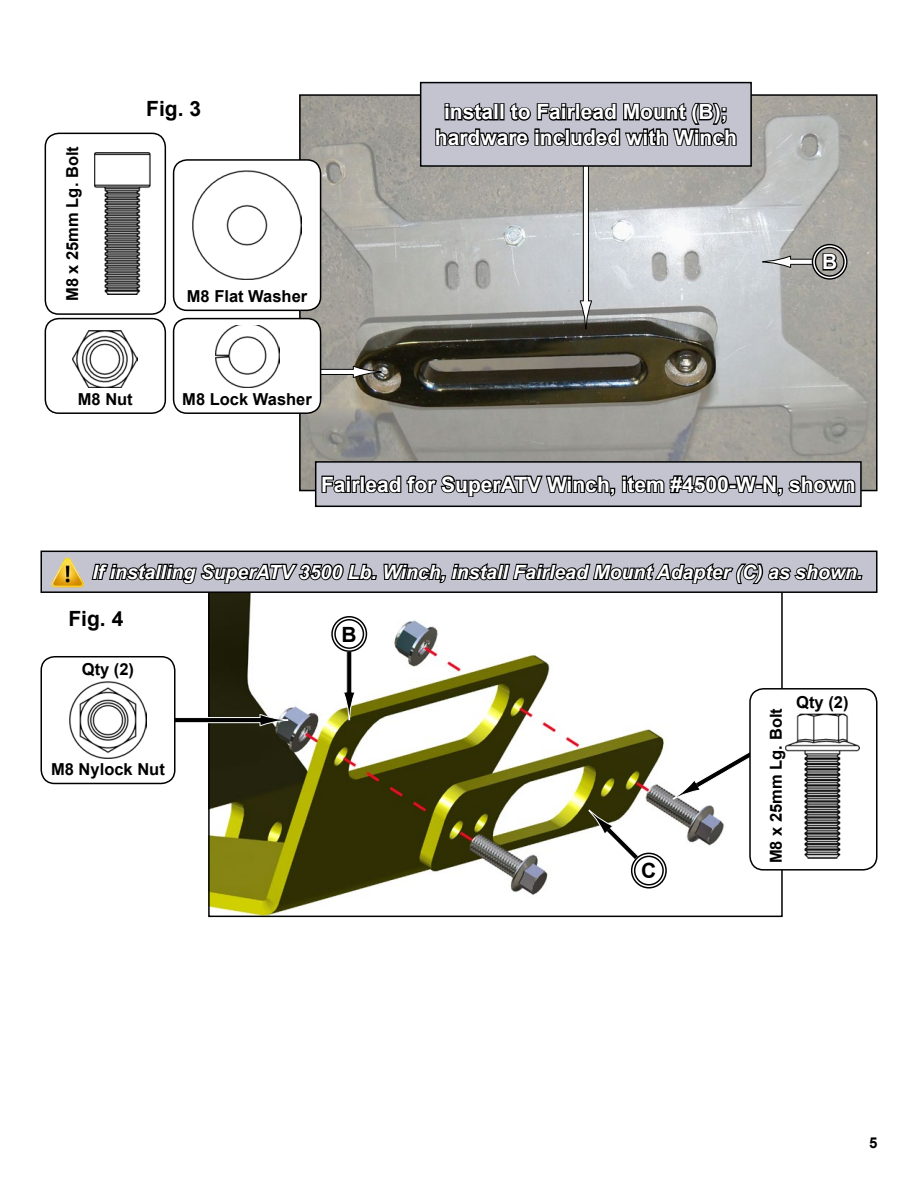
<style>
.page{position:relative;width:918px;height:1188px;background:#fff}
.page>*{position:absolute;margin:0;border:0;box-sizing:border-box;transform-origin:0 0}
.t1{font:700 21px/25.2px "Arial";color:#fff;text-align:center}
.t2{font:700 21px "Arial";color:#000}
.t3{font:italic 700 19.5px "Arial";color:#fff}
.t4{font:700 16.5px "Arial";color:#000}
.t5{font:700 15px "Arial";color:#000}
</style>
<div class="page">
<img style="left:211px;top:593px;width:548px;height:321px">
<svg style="left:588px;top:808px;width:70px;height:73px"></svg>
<div style="left:631px;top:853px;width:36px;height:36px;border:4px solid #fff;border-radius:50%"></div>
<div style="left:631px;top:853px;width:36px;height:36px;border:1px solid #000;border-radius:50%"></div>
<div style="left:634px;top:856px;width:30px;height:30px;border:1px solid #000;border-radius:50%"></div>
<div style="left:347px;top:649px;width:5px;height:43px;background:#000"></div>
<div style="left:346px;top:649px;width:6px;height:44px;border:1px solid #fff"></div>
<svg style="left:343px;top:691px;width:13px;height:29px"></svg>
<svg style="left:341px;top:624px;width:18px;height:20px"></svg>
<div style="left:331px;top:616px;width:36px;height:36px;border:4px solid #fff;border-radius:50%"></div>
<div style="left:331px;top:616px;width:36px;height:36px;border:1px solid #000;border-radius:50%"></div>
<div style="left:334px;top:619px;width:30px;height:30px;border:1px solid #000;border-radius:50%"></div>
<svg style="left:672px;top:734px;width:77px;height:65px"></svg>
<div style="left:750px;top:689px;width:127px;height:181px;background:#fff;border-radius:14px"></div>
<div style="left:749px;top:688px;width:129px;height:183px;border:2px solid #000;border-radius:14px"></div>
<img style="left:786px;top:713px;width:73px;height:145px">
<div style="left:141px;top:718px;width:119px;height:5px;background:#000"></div>
<div style="left:141px;top:717px;width:120px;height:6px;border:1px solid #fff"></div>
<svg style="left:259px;top:713px;width:30px;height:14px"></svg>
<div style="left:41px;top:657px;width:134px;height:126px;background:#fff;border-radius:14px"></div>
<div style="left:40px;top:656px;width:136px;height:128px;border:2px solid #000;border-radius:14px"></div>
<img style="left:69px;top:681px;width:78px;height:78px">
<div style="left:41px;top:551px;width:836px;height:41px;background:#c3c4d0"></div>
<svg style="left:90px;top:550px;width:774px;height:35px"></svg>
<div style="left:40px;top:551px;width:838px;height:42px;border:2px solid #000101"></div>
<img style="left:51px;top:557px;width:33px;height:31px">
<img style="left:302px;top:97px;width:573px;height:391px">
<div style="left:174px;top:160px;width:147px;height:150px;background:#fff;border-radius:14px"></div>
<div style="left:173px;top:159px;width:148px;height:152px;border:2px solid #000;border-radius:14px"></div>
<img style="left:192px;top:170px;width:110px;height:110px">
<div style="left:45px;top:318px;width:121px;height:96px;border:2px solid #000;border-radius:14px"></div>
<img style="left:73px;top:331px;width:65px;height:57px">
<div style="left:45px;top:133px;width:121px;height:182px;border:2px solid #000;border-radius:14px"></div>
<img style="left:94px;top:153px;width:57px;height:142px">
<div style="left:583px;top:128px;width:5px;height:173px;background:#fff"></div>
<div style="left:583px;top:128px;width:6px;height:174px;border:1px solid #000"></div>
<svg style="left:579px;top:300px;width:14px;height:29px"></svg>
<div style="left:421px;top:83px;width:330px;height:83px;background:#c3c4d0"></div>
<svg style="left:435px;top:102px;width:302px;height:44px"></svg>
<div style="left:420px;top:82px;width:332px;height:85px;border:2px solid #000101"></div>
<div style="left:181px;top:369px;width:173px;height:5px;background:#fff"></div>
<div style="left:180px;top:369px;width:174px;height:6px;border:1px solid #000"></div>
<svg style="left:353px;top:365px;width:29px;height:14px"></svg>
<div style="left:174px;top:319px;width:147px;height:94px;background:#fff;border-radius:14px"></div>
<div style="left:173px;top:318px;width:148px;height:96px;border:2px solid #000;border-radius:14px"></div>
<img style="left:215px;top:326px;width:64px;height:62px">
<div style="left:790px;top:259px;width:25px;height:5px;background:#fff"></div>
<div style="left:790px;top:259px;width:25px;height:6px;border:1px solid #000"></div>
<svg style="left:762px;top:255px;width:29px;height:13px"></svg>
<svg style="left:821px;top:252px;width:18px;height:20px"></svg>
<div style="left:812px;top:244px;width:36px;height:36px;border:4px solid #fff;border-radius:50%"></div>
<div style="left:812px;top:244px;width:36px;height:36px;border:1px solid #000;border-radius:50%"></div>
<div style="left:815px;top:247px;width:30px;height:30px;border:1px solid #000;border-radius:50%"></div>
<div style="left:316px;top:462px;width:545px;height:44px;background:#c3c4d0"></div>
<svg style="left:321px;top:475px;width:535px;height:22px"></svg>
<div style="left:315px;top:461px;width:547px;height:46px;border:2px solid #000101"></div>
<p class="t4" style="left:61px;top:301px;width:156px;rotate:-90deg">M8 x 25mm Lg. Bolt</p>
<p class="t2" style="left:146px;top:95px;width:56px">Fig. 3</p>
<p class="t4" style="left:187px;top:286px;width:122px">M8 Flat Washer</p>
<p class="t1" style="left:435px;top:100px;width:304px">install to Fairlead Mount (B); hardware included with Winch</p>
<p class="t1" style="left:822px;top:250px;width:17px">B</p>
<p class="t4" style="left:78px;top:388px;width:56px">M8 Nut</p>
<p class="t4" style="left:182px;top:388px;width:131px">M8 Lock Washer</p>
<p class="t1" style="left:321px;top:472px;width:536px">Fairlead for SuperATV Winch, item #4500-W-N, shown</p>
<p class="t3" style="left:92px;top:559px;width:772px">If installing SuperATV 3500 Lb. Winch, install Fairlead Mount Adapter (C) as shown.</p>
<p class="t2" style="left:68px;top:605px;width:56px">Fig. 4</p>
<p class="t2" style="left:342px;top:620px;width:17px">B</p>
<p class="t4" style="left:82px;top:659px;width:54px">Qty (2)</p>
<p class="t4" style="left:51px;top:758px;width:115px">M8 Nylock Nut</p>
<p class="t2" style="left:641px;top:857px;width:17px">C</p>
<p class="t4" style="left:765px;top:863px;width:156px;rotate:-90deg">M8 x 25mm Lg. Bolt</p>
<p class="t4" style="left:796px;top:691px;width:54px">Qty (2)</p>
<p class="t5" style="left:869px;top:1132px;width:10px">5</p>
</div>
